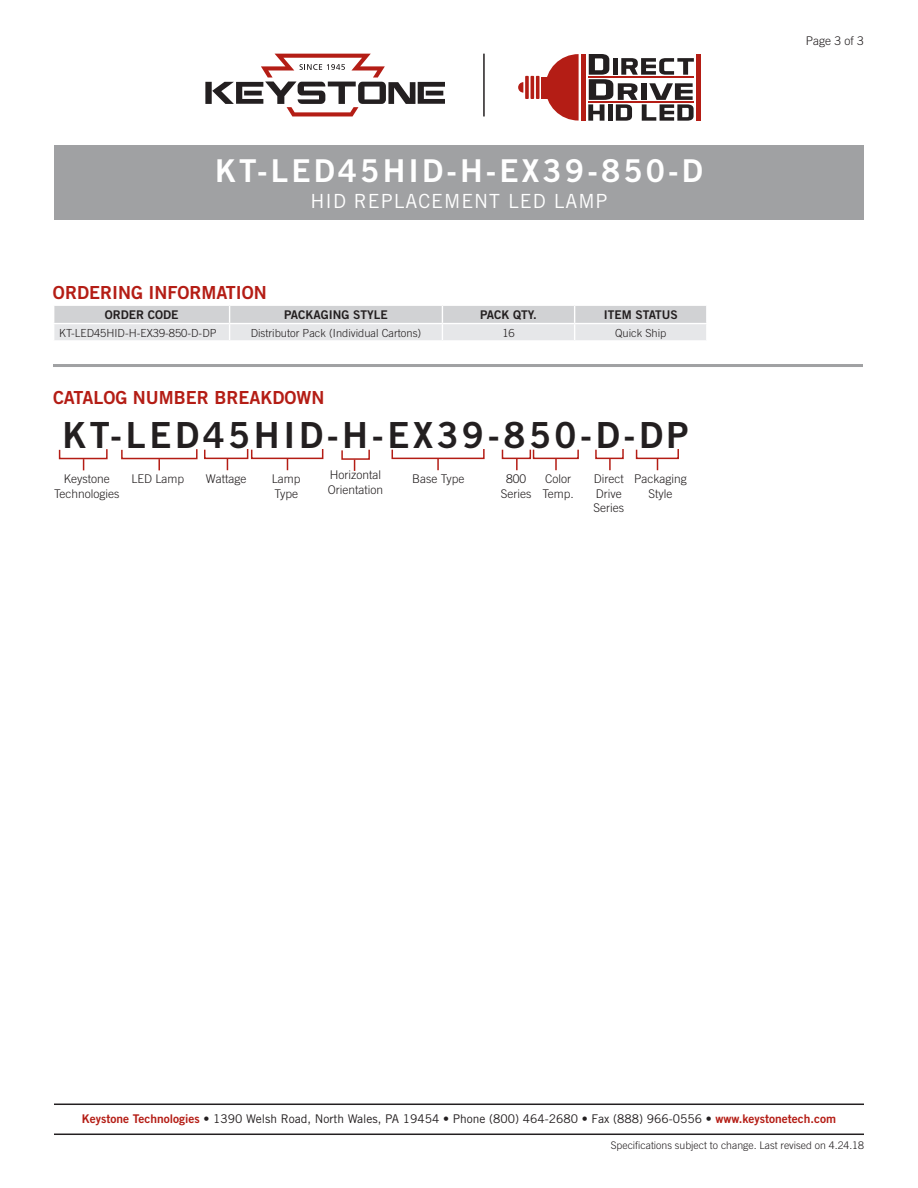
<style>
.page{position:relative;width:918px;height:1188px;background:#fff}
.page>*{position:absolute;margin:0;border:0;box-sizing:border-box;transform-origin:0 0}
.t1{font:36px "Trade Gothic Bold Two";letter-spacing:.1em;color:#231f20}
.t2{font:31.5px "Trade Gothic Bold Two";letter-spacing:.1em;color:#fff}
.t3{font:19.5px "Trade Gothic";letter-spacing:.05em;color:#fff}
.t4{font:18px "Trade Gothic Bold Two";color:#b41d15}
.t5{font:300 12px/14.4px "Trade Gothic";color:#231f20}
.t6{font:12px "Trade Gothic";color:#231f20}
.t7{font:12px "Trade Gothic Bold Two";color:#231f20}
.t8{font:300 11.1px "Trade Gothic";color:#231f20}
.t9{font:300 10.5px "Trade Gothic";color:#231f20}
.s1{font-family:"Trade Gothic Bold Two";color:#b41d15}
.s2{font-family:"Trade Gothic Bold Two"}
</style>
<div class="page">
<div style="left:54px;top:146px;width:810px;height:74px;background:#a0a1a3"></div>
<svg style="left:205px;top:54px;width:240px;height:62px"></svg>
<hr style="left:483px;top:54px;width:2px;height:62px;background:#231f20">
<hr style="left:54px;top:1134px;width:810px;height:1px;background:#231f20">
<hr style="left:54px;top:1104px;width:810px;height:1px;background:#231f20">
<svg style="left:54px;top:305px;width:653px;height:35px;background:#dddee0"></svg>
<hr style="left:53px;top:364px;width:810px;height:3px;background:#a0a1a3">
<svg style="left:58px;top:449px;width:50px;height:21px"></svg>
<svg style="left:121px;top:449px;width:203px;height:21px"></svg>
<div style="left:502px;top:449px;width:29px;height:10px;border:2px solid #b41d15"></div>
<svg style="left:516px;top:459px;width:2px;height:11px"></svg>
<svg style="left:391px;top:449px;width:94px;height:21px"></svg>
<div style="left:533px;top:449px;width:46px;height:10px;border:2px solid #b41d15"></div>
<svg style="left:555px;top:459px;width:2px;height:11px"></svg>
<svg style="left:635px;top:449px;width:44px;height:21px"></svg>
<svg style="left:595px;top:449px;width:29px;height:21px"></svg>
<svg style="left:341px;top:449px;width:29px;height:22px"></svg>
<svg style="left:545px;top:54px;width:34px;height:67px"></svg>
<div style="left:581px;top:54px;width:5px;height:67px;background:#b41d15"></div>
<div style="left:696px;top:54px;width:5px;height:67px;background:#b41d15"></div>
<div style="left:541px;top:77px;width:7px;height:21px;background:#b41d15"></div>
<svg style="left:518px;top:82px;width:5px;height:11px"></svg>
<svg style="left:536px;top:76px;width:4px;height:23px"></svg>
<hr style="left:531px;top:76px;width:3px;height:23px;background:#b41d15">
<svg style="left:525px;top:76px;width:4px;height:23px"></svg>
<svg style="left:588px;top:54px;width:106px;height:67px"></svg>
<p class="t2" style="left:215px;top:151px;width:489px">KT-LED45HID-H-EX39-850-D</p>
<p class="t3" style="left:310px;top:189px;width:299px">HID REPLACEMENT LED LAMP</p>
<p class="t4" style="left:53px;top:281px;width:215px">ORDERING INFORMATION</p>
<p class="t7" style="left:105px;top:308px;width:75px">ORDER CODE</p>
<p class="t7" style="left:284px;top:308px;width:105px">PACKAGING STYLE</p>
<p class="t7" style="left:480px;top:308px;width:58px">PACK QTY.</p>
<p class="t7" style="left:604px;top:308px;width:75px">ITEM STATUS</p>
<p class="t8" style="left:59px;top:326px;width:159px">KT-LED45HID-H-EX39-850-D-DP</p>
<p class="t8" style="left:251px;top:326px;width:172px">Distributor Pack (Individual Cartons)</p>
<p class="t8" style="left:502px;top:326px;width:14px">16</p>
<p class="t8" style="left:615px;top:326px;width:53px">Quick Ship</p>
<p class="t4" style="left:53px;top:386px;width:273px">CATALOG NUMBER BREAKDOWN</p>
<p class="t1" style="left:62px;top:413px;width:628px">KT-LED45HID-H-EX39-850-D-DP</p>
<p class="t5" style="left:54px;top:472px;width:67px;text-align:center">Keystone<br>Technologies</p>
<p class="t5" style="left:131px;top:472px;width:54px">LED Lamp</p>
<p class="t5" style="left:272px;top:472px;width:30px">Lamp<br>Type</p>
<p class="t5" style="left:501px;top:472px;width:32px;text-align:center">800<br>Series</p>
<p class="t5" style="left:328px;top:468px;width:57px">Horizontal<br>Orientation</p>
<p class="t5" style="left:206px;top:472px;width:42px">Wattage</p>
<p class="t5" style="left:412px;top:472px;width:54px">Base Type</p>
<p class="t5" style="left:542px;top:472px;width:33px">Color<br>Temp.</p>
<p class="t5" style="left:634px;top:472px;width:54px;text-align:center">Packaging<br>Style</p>
<p class="t5" style="left:593px;top:472px;width:32px">Direct<br>Drive<br>Series</p>
<p class="t5" style="left:806px;top:33px;width:60px">Page 3 of 3</p>
<p class="t6" style="left:82px;top:1112px;width:756px"><span class="s1">Keystone Technologies</span> <span class="s2">•</span> 1390 Welsh Road, North Wales, PA 19454 <span class="s2">•</span> Phone (800) 464-2680 <span class="s2">•</span> Fax (888) 966-0556 • <span class="s1">www.keystonetech.com</span></p>
<p class="t9" style="left:611px;top:1139px;width:255px">Specifications subject to change. Last revised on 4.24.18</p>
</div>
